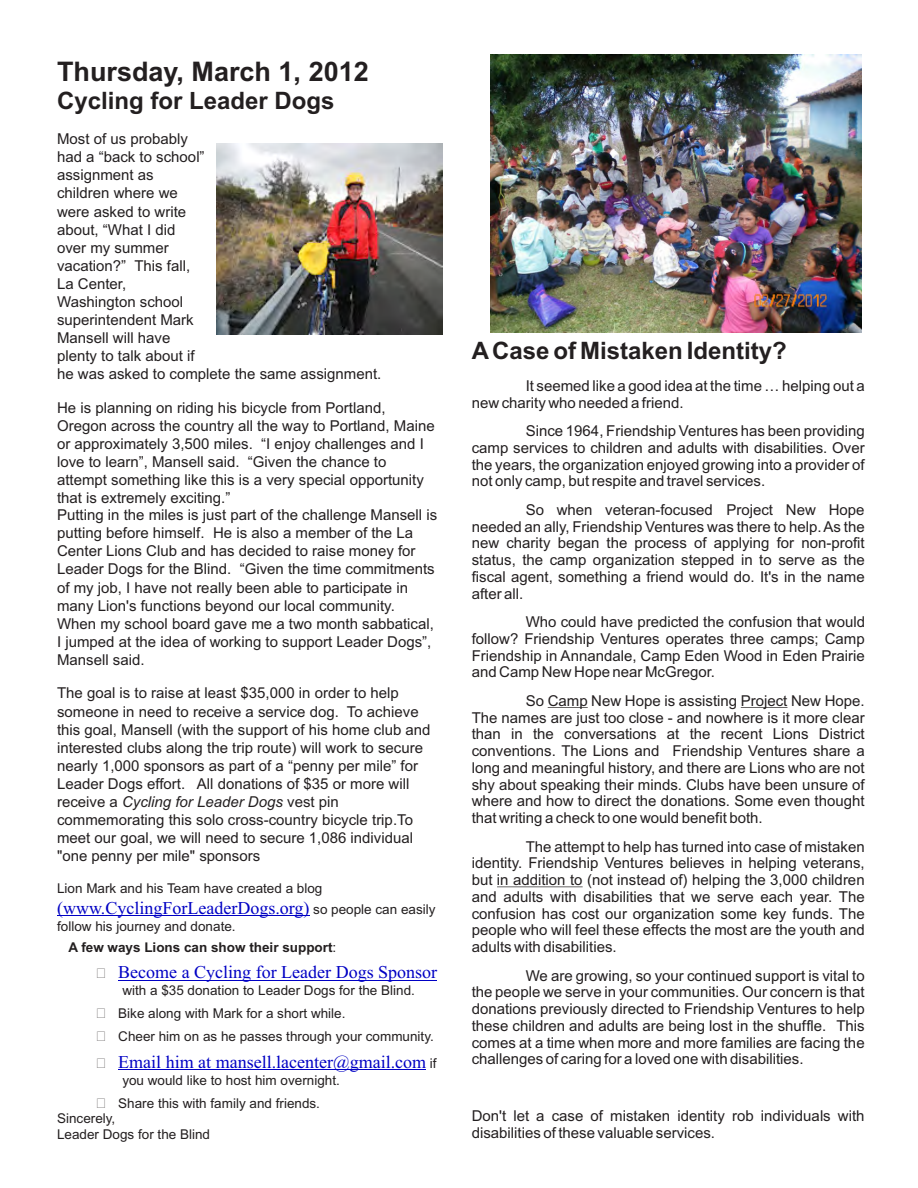
<style>
.page{position:relative;width:918px;height:1188px;background:#fff}
.page>*{position:absolute;margin:0;border:0;box-sizing:border-box;transform-origin:0 0}
.t1{font:700 27px "Arial";color:#231f20}
.t2{font:700 24px "Arial";color:#231f20}
.t3{font:18px "Times New Roman";color:#0000c4}
.t4{font:15px/16.8px "Arial";color:#231f20;text-align:justify}
.t5{font:13.5px/22.8px "Arial";color:#231f20}
.t6{font:700 13.5px/20.7px "Arial";color:#231f20}
.s1{font-style:italic}
.s2{font-weight:400}
</style>
<div class="page">
<hr style="left:548px;top:707px;width:40px;height:1px;background:#231f20">
<hr style="left:741px;top:707px;width:47px;height:1px;background:#231f20">
<hr style="left:497px;top:887px;width:86px;height:1px;background:#231f20">
<img style="left:491px;top:55px;width:371px;height:278px">
<hr style="left:57px;top:916px;width:253px;height:1px;background:#0000c4">
<hr style="left:118px;top:980px;width:319px;height:1px;background:#0000c4">
<hr style="left:118px;top:1069px;width:308px;height:1px;background:#0000c4">
<img style="left:216px;top:143px;width:226px;height:192px">
<p class="t1" style="left:57px;top:62px;width:313px">Thursday, March 1, 2012</p>
<p class="t2" style="left:57px;top:91px;width:279px">Cycling for Leader Dogs</p>
<p class="t4" style="left:57px;top:131px;width:326px;line-height:18.1px;text-align:left">Most of us probably<br>had a “back to school”<br>assignment as<br>children where we<br>were asked to write<br>about, “What I did<br>over my summer<br>vacation?” This fall,<br>La Center,<br>Washington school<br>superintendent Mark<br>Mansell will have<br>plenty to talk about if<br>he was asked to complete the same assignment.</p>
<p class="t4" style="left:57px;top:400px;width:382px;line-height:18px;text-align:left">He is planning on riding his bicycle from Portland, Oregon across the country all the way to Portland, Maine or approximately 3,500 miles. “I enjoy challenges and I love to learn”, Mansell said. “Given the chance to attempt something like this is a very special opportunity that is extremely exciting.”<br>Putting in the miles is just part of the challenge Mansell is putting before himself. He is also a member of the La Center Lions Club and has decided to raise money for Leader Dogs for the Blind. “Given the time commitments of my job, I have not really been able to participate in many Lion's functions beyond our local community.<br>When my school board gave me a two month sabbatical, I jumped at the idea of working to support Leader Dogs”, Mansell said.</p>
<p class="t4" style="left:57px;top:685px;width:375px;line-height:18.1px;text-align:left">The goal is to raise at least $35,000 in order to help someone in need to receive a service dog. To achieve this goal, Mansell (with the support of his home club and interested clubs along the trip route) will work to secure nearly 1,000 sponsors as part of a “penny per mile” for Leader Dogs effort. All donations of $35 or more will receive a <span class="s1">Cycling for Leader Dogs</span> vest pin commemorating this solo cross-country bicycle trip.To meet our goal, we will need to secure 1,086 individual "one penny per mile" sponsors</p>
<p class="t5" style="left:313px;top:880px;width:124px;line-height:20.4px;text-indent:-256px">Lion Mark and his Team have created a blog<br>so people can easily</p>
<p class="t6" style="left:68px;top:917px;width:270px;text-indent:-11px"><span class="s2">follow his journey and donate.<br></span>A few ways Lions can show their support<span class="s2">:</span></p>
<p class="t5" style="left:118px;top:981px;width:317px;text-indent:4px">with a $35 donation to Leader Dogs for the Blind.<br>Bike along with Mark for a short while.<br>Cheer him on as he passes through your community.</p>
<p class="t5" style="left:430px;top:1053px;width:8px">if</p>
<p class="t5" style="left:118px;top:1070px;width:223px;text-indent:4px">you would like to host him overnight.<br>Share this with family and friends.</p>
<p class="t5" style="left:57px;top:1111px;width:155px;line-height:16.4px">Sincerely,<br>Leader Dogs for the Blind</p>
<p class="t3" style="left:57px;top:901px;width:254px">(www.CyclingForLeaderDogs.org)</p>
<p class="t3" style="left:118px;top:966px;width:320px">Become a Cycling for Leader Dogs Sponsor</p>
<p class="t3" style="left:118px;top:1055px;width:310px">Email him at mansell.lacenter@gmail.com</p>
<p class="t2" style="left:472px;top:342px;width:317px">A Case of Mistaken Identity?</p>
<p class="t4" style="left:472px;top:379px;width:394px;text-indent:54px">It seemed like a good idea at the time … helping out a new charity who needed a friend.</p>
<p class="t4" style="left:472px;top:424px;width:395px;text-indent:54px">Since 1964, Friendship Ventures has been providing camp services to children and adults with disabilities. Over the years, the organization enjoyed growing into a provider of not only camp, but respite and travel services.</p>
<p class="t4" style="left:472px;top:503px;width:395px;text-indent:54px">So when veteran-focused Project New Hope needed an ally, Friendship Ventures was there to help. As the new charity began the process of applying for non-profit status, the camp organization stepped in to serve as the fiscal agent, something a friend would do. It's in the name after all.</p>
<p class="t4" style="left:472px;top:615px;width:395px;text-indent:54px">Who could have predicted the confusion that would follow? Friendship Ventures operates three camps; Camp Friendship in Annandale, Camp Eden Wood in Eden Prairie and Camp New Hope near McGregor.</p>
<p class="t4" style="left:472px;top:694px;width:395px;text-indent:54px">So Camp New Hope is assisting Project New Hope.<br>The names are just too close - and nowhere is it more clear than in the conversations at the recent Lions District conventions. The Lions and Friendship Ventures share a long and meaningful history, and there are Lions who are not shy about speaking their minds. Clubs have been unsure of where and how to direct the donations. Some even thought that writing a check to one would benefit both.</p>
<p class="t4" style="left:472px;top:839px;width:395px;text-indent:54px">The attempt to help has turned into case of mistaken identity. Friendship Ventures believes in helping veterans, but in addition to (not instead of) helping the 3,000 children and adults with disabilities that we serve each year. The confusion has cost our organization some key funds. The people who will feel these effects the most are the youth and adults with disabilities.</p>
<p class="t4" style="left:472px;top:968px;width:395px;text-indent:54px">We are growing, so your continued support is vital to the people we serve in your communities. Our concern is that donations previously directed to Friendship Ventures to help these children and adults are being lost in the shuffle. This comes at a time when more and more families are facing the challenges of caring for a loved one with disabilities.</p>
<p class="t4" style="left:472px;top:1109px;width:394px">Don't let a case of mistaken identity rob individuals with disabilities of these valuable services.</p>
</div>
